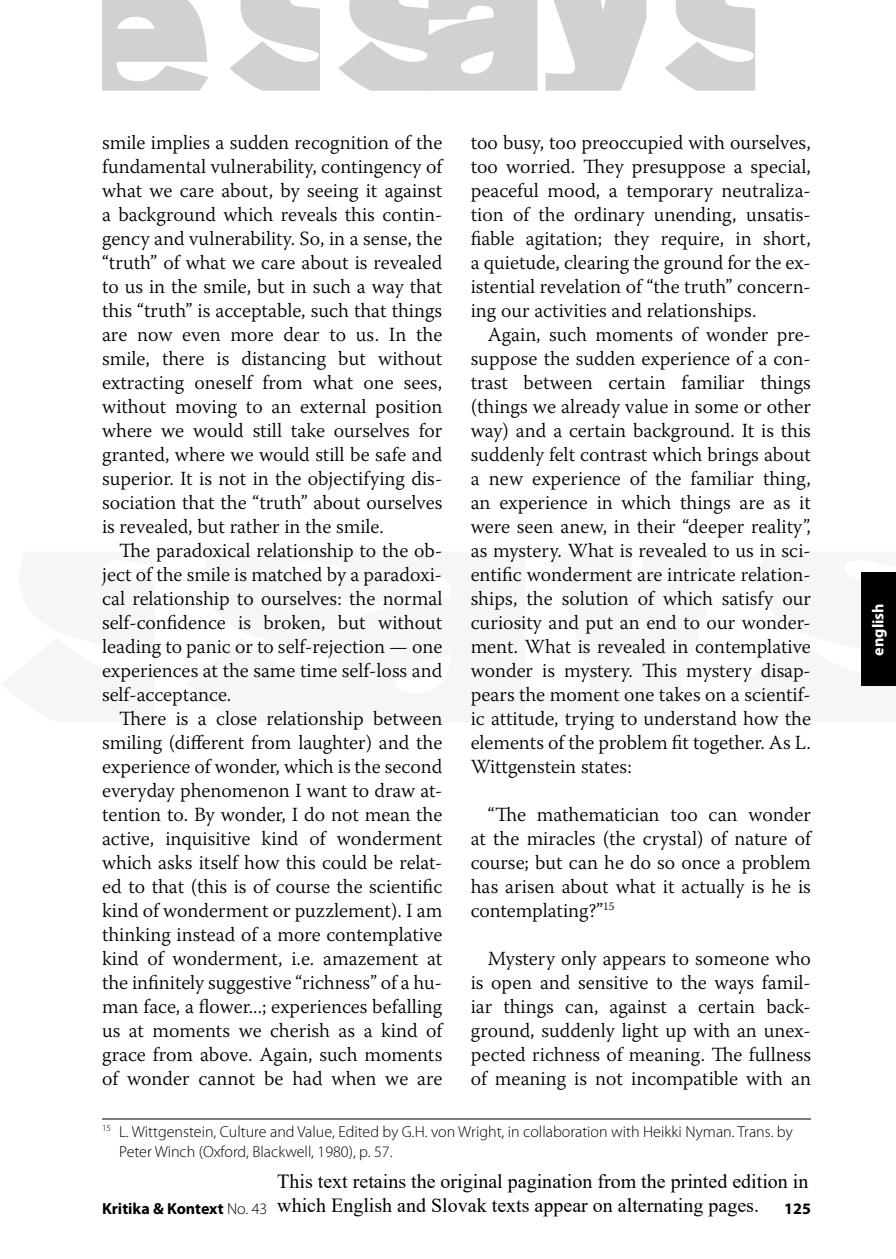
<style>
.page{position:relative;width:896px;height:1259px;background:#fff}
.page>*{position:absolute;margin:0;border:0;box-sizing:border-box;transform-origin:0 0}
.t1{font:300 20px/24px "Warnock Pro";color:#000;text-align:justify}
.t2{font:20px/24px "Times New Roman";color:#000}
.t3{font:300 16px/20px "Myriad Pro";color:#000}
.t4{font:700 16px "Myriad Pro";color:#000}
.t5{font:700 16px "Myriad Pro";color:#fff}
.s1{font-weight:300}
</style>
<div class="page">
<div style="left:862px;top:573px;width:34px;height:113px;background:#000"></div>
<svg style="left:102px;top:0;width:653px;height:91px;fill:#d0d1d2"></svg>
<hr style="left:102px;top:1118px;width:709px;height:1px;background:#000">
<p class="t1" style="left:102px;top:130px;width:342px">smile implies a sudden recognition of the fundamental vulnerability, contingency of what we care about, by seeing it against a background which reveals this contin&shy;gency and vulnerability. So, in a sense, the “truth” of what we care about is revealed to us in the smile, but in such a way that this “truth” is acceptable, such that things are now even more dear to us. In the smile, there is distancing but without extracting oneself from what one sees, without moving to an external position where we would still take ourselves for granted, where we would still be safe and superior. It is not in the objectifying dis&shy;sociation that the “truth” about ourselves is revealed, but rather in the smile.</p>
<p class="t1" style="left:102px;top:538px;width:342px;text-indent:17px">The paradoxical relationship to the ob&shy;ject of the smile is matched by a paradoxi&shy;cal relationship to ourselves: the normal self-confidence is broken, but without leading to panic or to self-rejection — one experiences at the same time self-loss and self-acceptance.</p>
<p class="t1" style="left:102px;top:706px;width:342px;text-indent:17px">There is a close relationship between smiling (different from laughter) and the experience of wonder, which is the second everyday phenomenon I want to draw at&shy;tention to. By wonder, I do not mean the active, inquisitive kind of wonderment which asks itself how this could be relat&shy;ed to that (this is of course the scientific kind of wonderment or puzzlement). I am thinking instead of a more contemplative kind of wonderment, i.e. amazement at the infinitely suggestive “richness” of a hu&shy;man face, a flower...; experiences befalling us at moments we cherish as a kind of grace from above. Again, such moments of wonder cannot be had when we are</p>
<p class="t1" style="left:471px;top:130px;width:342px">too busy, too preoccupied with ourselves, too worried. They presuppose a special, peaceful mood, a temporary neutraliza&shy;tion of the ordinary unending, unsatis&shy;fiable agitation; they require, in short, a quietude, clearing the ground for the ex&shy;istential revelation of “the truth” concern&shy;ing our activities and relationships.</p>
<p class="t1" style="left:471px;top:322px;width:342px;text-indent:17px">Again, such moments of wonder pre&shy;suppose the sudden experience of a con&shy;trast between certain familiar things (things we already value in some or other way) and a certain background. It is this suddenly felt contrast which brings about a new experience of the familiar thing, an experience in which things are as it were seen anew, in their “deeper reality”, as mystery. What is revealed to us in sci&shy;entific wonderment are intricate relation&shy;ships, the solution of which satisfy our curiosity and put an end to our wonder&shy;ment. What is revealed in contemplative wonder is mystery. This mystery disap&shy;pears the moment one takes on a scientif&shy;ic attitude, trying to understand how the elements of the problem fit together. As L.<br>Wittgenstein states:</p>
<p class="t1" style="left:471px;top:802px;width:342px;text-indent:17px">“The mathematician too can wonder at the miracles (the crystal) of nature of course; but can he do so once a problem has arisen about what it actually is he is contemplating?”<sup>15</sup></p>
<p class="t1" style="left:471px;top:946px;width:342px;text-indent:17px">Mystery only appears to someone who is open and sensitive to the ways famil&shy;iar things can, against a certain back&shy;ground, suddenly light up with an unex&shy;pected richness of meaning. The fullness of meaning is not incompatible with an</p>
<p class="t3" style="left:119px;top:1121px;width:675px;text-indent:-17px"><sup>15</sup> L. Wittgenstein, Culture and Value, Edited by G.H. von Wright, in collaboration with Heikki Nyman. Trans. by<br>Peter Winch (Oxford, Blackwell, 1980), p. 57.</p>
<p class="t2" style="left:277px;top:1169px;width:533px">This text retains the original pagination from the printed edition in which English and Slovak texts appear on alternating pages.</p>
<p class="t4" style="left:102px;top:1199px;width:167px">Kritika &amp; Kontext <span class="s1">No. 43</span></p>
<p class="t4" style="left:784px;top:1199px;width:28px">125</p>
<p class="t5" style="left:869px;top:655px;width:54px;rotate:-90deg">english</p>
</div>
